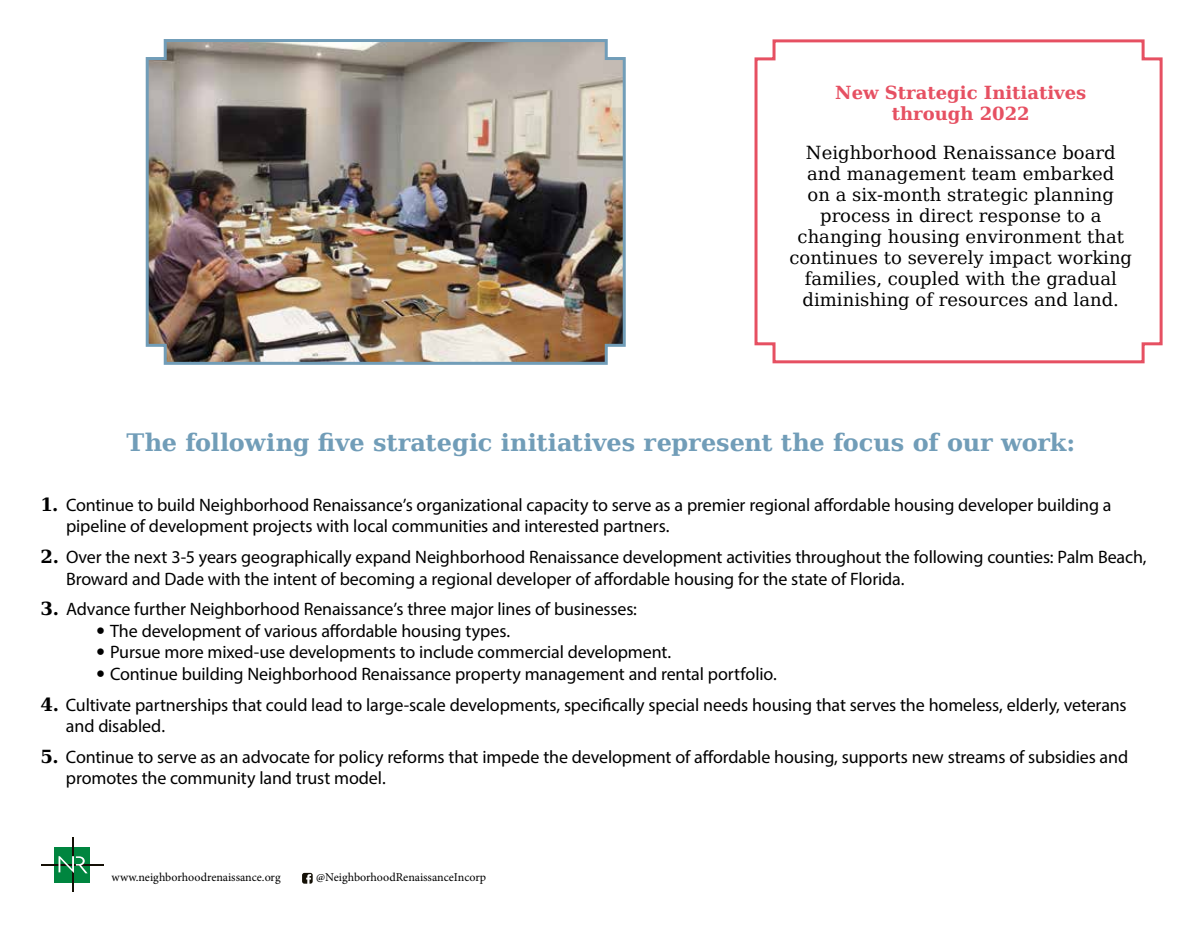
<style>
.page{position:relative;width:1202px;height:932px;background:#fff}
.page>*{position:absolute;margin:0;border:0;box-sizing:border-box;transform-origin:0 0}
.t1{font:700 24px "Bitstream Vera Serif";color:#719db8}
.t2{font:18px/21.6px "Myriad Pro";letter-spacing:-.005em;color:#000}
.t3{font:18px/21px "Bitstream Vera Serif";color:#000;text-align:center}
.t4{font:700 18px/21px "Bitstream Vera Serif";color:#e65062;text-align:center}
.t5{font:12px "Minion Pro";letter-spacing:-.005em;color:#000}
.s1{font-family:"Bitstream Vera Serif";font-weight:700}
.s2{font-family:"Helvetica Neue";font-weight:500}
</style>
<div class="page">
<div style="left:54px;top:847px;width:36px;height:36px;background:#00853f"></div>
<hr style="left:72px;top:837px;width:2px;height:54px;background:#141006">
<hr style="left:41px;top:864px;width:62px;height:1px;background:#141006">
<svg style="left:58px;top:856px;width:30px;height:17px"></svg>
<svg style="left:302px;top:872px;width:11px;height:11px"></svg>
<svg style="left:754px;top:39px;width:409px;height:325px"></svg>
<img style="left:145px;top:39px;width:481px;height:326px">
<p class="t4" style="left:835px;top:82px;width:252px">New Strategic Initiatives through 2022</p>
<p class="t3" style="left:789px;top:142px;width:344px">Neighborhood Renaissance board and management team embarked<br>on a six-month strategic planning process in direct response to a changing housing environment that continues to severely impact working families, coupled with the gradual diminishing of resources and land.</p>
<h1 class="t1" style="left:126px;top:429px;width:950px">The following five strategic initiatives represent the focus of our work:</h1>
<p class="t2" style="left:66px;top:493px;width:1047px;text-indent:-26px"><span class="s1">1.</span> Continue to build Neighborhood Renaissance’s organizational capacity to serve as a premier regional affordable housing developer building a pipeline of development projects with local communities and interested partners.</p>
<p class="t2" style="left:66px;top:546px;width:1082px;text-indent:-26px"><span class="s1">2.</span> Over the next 3-5 years geographically expand Neighborhood Renaissance development activities throughout the following counties: Palm Beach,<br>Broward and Dade with the intent of becoming a regional developer of affordable housing for the state of Florida.</p>
<p class="t2" style="left:40px;top:598px;width:598px"><span class="s1">3.</span> Advance further Neighborhood Renaissance’s three major lines of businesses:</p>
<p class="t2" style="left:96px;top:619px;width:416px"><span class="s2">•</span> The development of various affordable housing types.</p>
<p class="t2" style="left:96px;top:641px;width:576px"><span class="s2">•</span> Pursue more mixed-use developments to include commercial development.</p>
<p class="t2" style="left:96px;top:663px;width:682px"><span class="s2">•</span> Continue building Neighborhood Renaissance property management and rental portfolio.</p>
<p class="t2" style="left:66px;top:693px;width:1062px;text-indent:-25px"><span class="s1">4.</span> Cultivate partnerships that could lead to large-scale developments, specifically special needs housing that serves the homeless, elderly, veterans and disabled.</p>
<p class="t2" style="left:66px;top:745px;width:1063px;text-indent:-26px"><span class="s1">5.</span> Continue to serve as an advocate for policy reforms that impede the development of affordable housing, supports new streams of subsidies and promotes the community land trust model.</p>
<p class="t5" style="left:112px;top:869px;width:170px">www.neighborhoodrenaissance.org</p>
<p class="t5" style="left:316px;top:869px;width:172px">@NeighborhoodRenaissanceIncorp</p>
</div>
